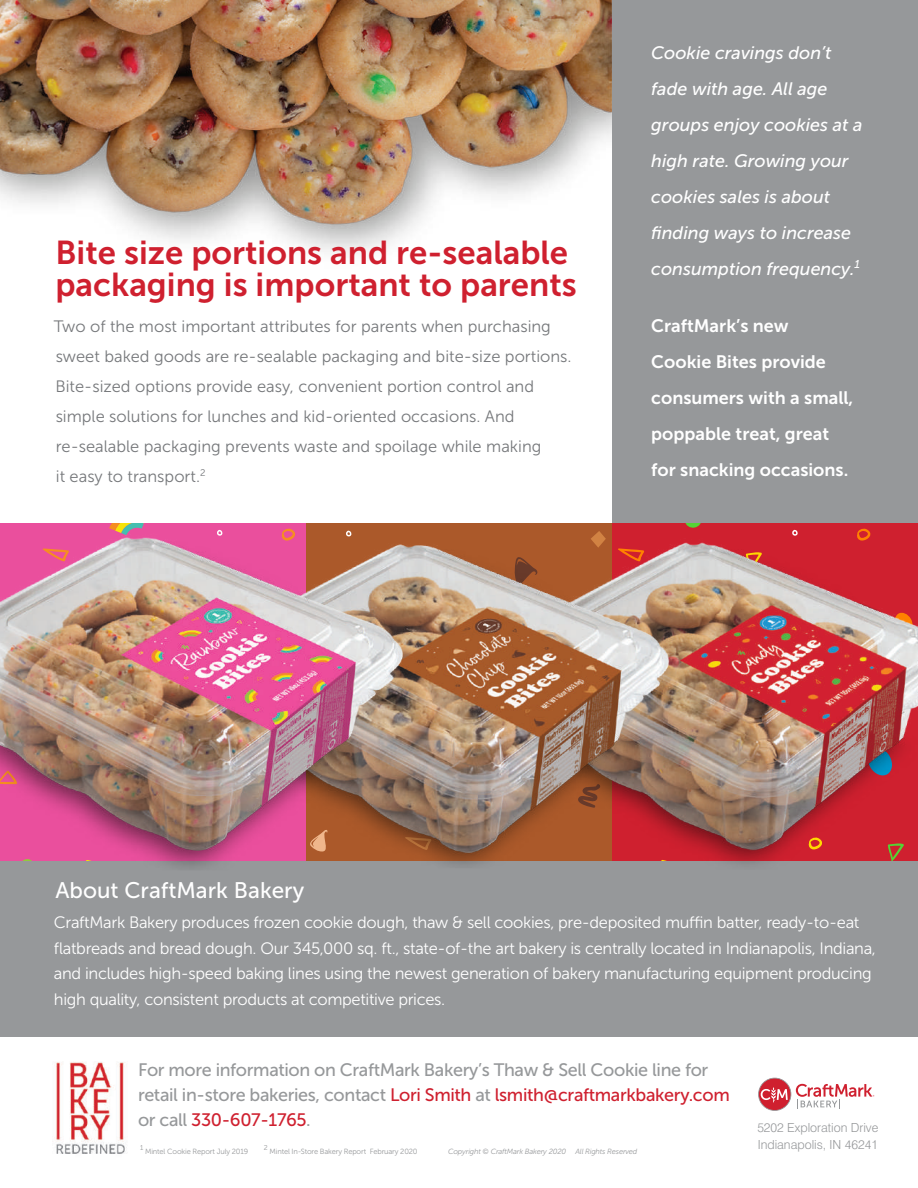
<style>
.page{position:relative;width:918px;height:1188px;background:#fff}
.page>*{position:absolute;margin:0;border:0;box-sizing:border-box;transform-origin:0 0}
.t1{font:33px/31.5px "Museo Sans 700";color:#cf202f}
.t2{font:22.5px "Museo Sans 500";color:#fff}
.t3{font:18px/25.3px "Museo Sans 500";letter-spacing:-.02em;color:#96989a}
.t4{font:italic 18px/36px "Museo Sans 500";color:#fff}
.t5{font:18px/36px "Museo Sans 700";color:#fff}
.t6{font:16.5px/25.5px "Museo Sans 300";letter-spacing:-.02em;color:#fff}
.t7{font:16.5px/30px "Museo Sans 300";color:#76787b}
.t8{font:300 12.45px/17.1px "Swiss 721 BT";color:#96989a}
.t9{font:7.5px "Museo Sans 300";letter-spacing:-.02em;color:#96989a}
.t10{font:italic 7.5px "Museo Sans 300";letter-spacing:-.02em;color:#96989a}
.t11{font:7.05px "Museo Sans 300";color:#96989a}
.s1{color:#cf202f}
</style>
<div class="page">
<img style="left:52px;top:1061px;width:75px;height:93px">
<div style="left:612px;top:0;width:306px;height:569px;background:#96989a"></div>
<img style="left:0;top:0;width:612px;height:253px">
<div style="left:0;top:861px;width:918px;height:176px;background:#96989a"></div>
<img style="left:698px;top:526px;width:220px;height:338px">
<img style="left:419px;top:523px;width:279px;height:342px">
<img style="left:0;top:523px;width:419px;height:345px">
<svg style="left:758px;top:1078px;width:116px;height:33px"></svg>
<h1 class="t1" style="left:55px;top:237px;width:523px">Bite size portions and re-sealable packaging is important to parents</h1>
<p class="t7" style="left:54px;top:311px;width:519px">Two of the most important attributes for parents when purchasing sweet baked goods are re-sealable packaging and bite-size portions.<br>Bite-sized options provide easy, convenient portion control and simple solutions for lunches and kid-oriented occasions. And re-sealable packaging prevents waste and spoilage while making<br>it easy to transport.<sup>2</sup></p>
<p class="t4" style="left:651px;top:35px;width:213px">Cookie cravings don’t fade with age. All age groups enjoy cookies at a high rate. Growing your cookies sales is about finding ways to increase consumption frequency.<sup>1</sup></p>
<p class="t5" style="left:651px;top:308px;width:204px">CraftMark’s new<br>Cookie Bites provide consumers with a small, poppable treat, great for snacking occasions.</p>
<h2 class="t2" style="left:55px;top:878px;width:250px">About CraftMark Bakery</h2>
<p class="t6" style="left:54px;top:910px;width:824px">CraftMark Bakery produces frozen cookie dough, thaw &amp; sell cookies, pre-deposited muffin batter, ready-to-eat flatbreads and bread dough. Our 345,000 sq. ft., state-of-the art bakery is centrally located in Indianapolis, Indiana, and includes high-speed baking lines using the newest generation of bakery manufacturing equipment producing high quality, consistent products at competitive prices.</p>
<p class="t3" style="left:138px;top:1057px;width:593px">For more information on CraftMark Bakery’s Thaw &amp; Sell Cookie line for retail in-store bakeries, contact <span class="s1">Lori Smith</span> at <span class="s1">lsmith@craftmarkbakery.com </span>or call <span class="s1">330-607-1765</span>.</p>
<p class="t11" style="left:140px;top:1143px;width:5px">1</p>
<p class="t9" style="left:145px;top:1147px;width:105px">Mintel Cookie Report July 2019</p>
<p class="t11" style="left:264px;top:1143px;width:5px">2</p>
<p class="t9" style="left:270px;top:1147px;width:150px">Mintel In-Store Bakery Report February 2020</p>
<p class="t10" style="left:448px;top:1147px;width:191px">Copyright © CraftMark Bakery 2020 All Rights Reserved</p>
<p class="t8" style="left:757px;top:1119px;width:123px">5202 Exploration Drive<br>Indianapolis, IN 46241</p>
</div>
